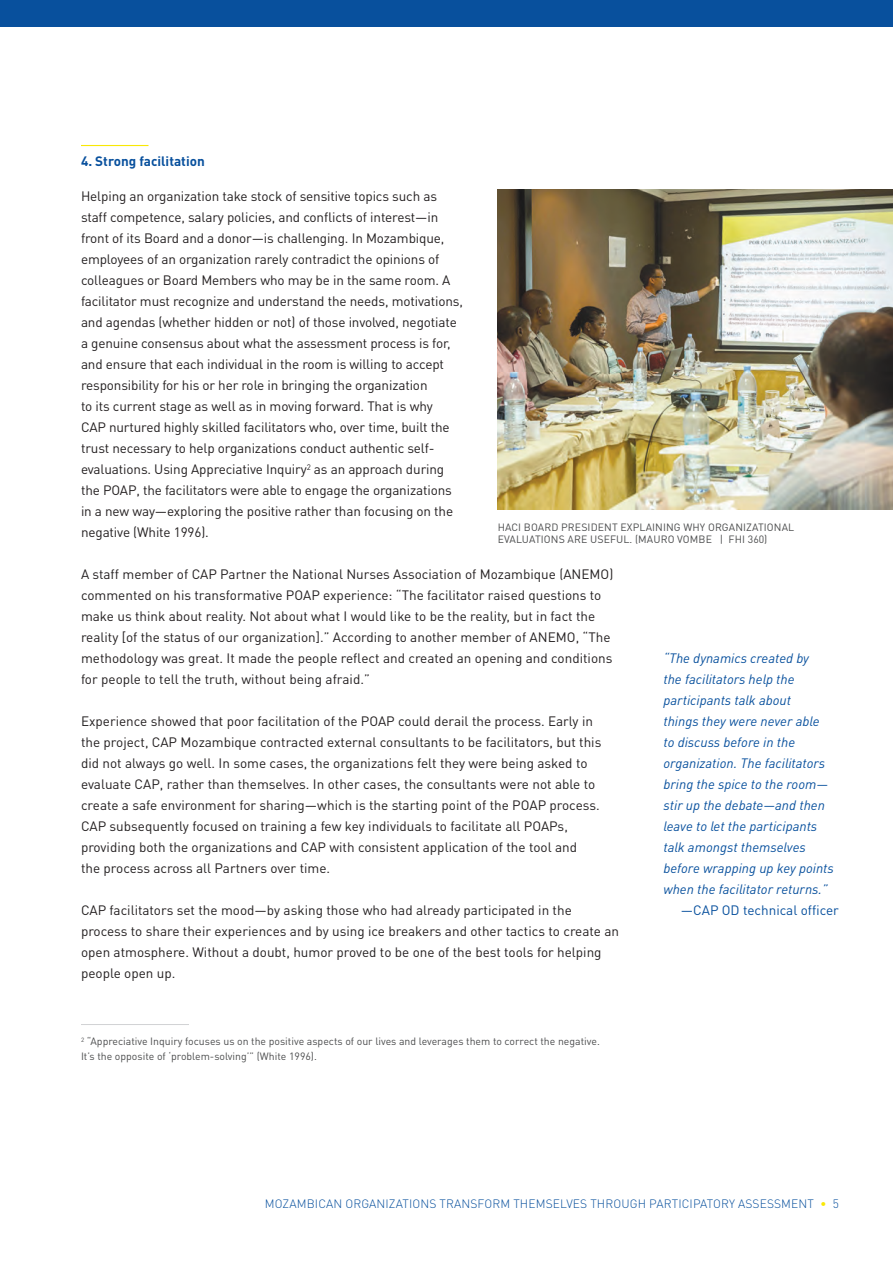
<style>
.page{position:relative;width:893px;height:1263px;background:#fff}
.page>*{position:absolute;margin:0;border:0;box-sizing:border-box;transform-origin:0 0}
.Body_Copy{font:13.5px/21px "DINOT";letter-spacing:-.01em;color:#231f20}
.Sidebar_Italics{font:italic 13.5px/21px "DINOT";color:#08509d}
.quotee{font:13.5px "DINOT";color:#08509d}
.Heading_2{font:700 13.5px "DINOT";color:#08509d}
.t1{font:300 12px "DINOT";letter-spacing:.01em;color:#08509d}
.footnote{font:10.5px/15px "DINOT";color:#4b4c4d}
.photo_caption{font:10.5px/12.6px "DINOT";letter-spacing:.01em;color:#4b4c4d}
.s1{color:#f9e806}
</style>
<div class="page">
<div style="left:0;top:0;width:893px;height:27px;background:#08509d"></div>
<hr style="left:81px;top:145px;width:67px;height:1px;background:#f9e806">
<img style="left:498px;top:189px;width:395px;height:320px">
<hr style="left:81px;top:1024px;width:108px;height:1px;background:#d1d2d4">
<p class="Heading_2" style="left:81px;top:152px;width:125px">4. Strong facilitation</p>
<p class="Body_Copy" style="left:81px;top:185px;width:384px">Helping an organization take stock of sensitive topics such as staff competence, salary policies, and conflicts of interest—in front of its Board and a donor—is challenging. In Mozambique, employees of an organization rarely contradict the opinions of colleagues or Board Members who may be in the same room. A facilitator must recognize and understand the needs, motivations, and agendas (whether hidden or not) of those involved, negotiate a genuine consensus about what the assessment process is for, and ensure that each individual in the room is willing to accept responsibility for his or her role in bringing the organization<br>to its current stage as well as in moving forward. That is why<br>CAP nurtured highly skilled facilitators who, over time, built the trust necessary to help organizations conduct authentic self&shy;evaluations. Using Appreciative Inquiry<sup>2</sup> as an approach during the POAP, the facilitators were able to engage the organizations in a new way—exploring the positive rather than focusing on the negative (White 1996).</p>
<p class="Body_Copy" style="left:81px;top:563px;width:534px">A staff member of CAP Partner the National Nurses Association of Mozambique (ANEMO) commented on his transformative POAP experience: “The facilitator raised questions to make us think about reality. Not about what I would like to be the reality, but in fact the reality [of the status of our organization].” According to another member of ANEMO, “The methodology was great. It made the people reflect and created an opening and conditions for people to tell the truth, without being afraid.”</p>
<p class="Body_Copy" style="left:81px;top:710px;width:522px">Experience showed that poor facilitation of the POAP could derail the process. Early in the project, CAP Mozambique contracted external consultants to be facilitators, but this did not always go well. In some cases, the organizations felt they were being asked to evaluate CAP, rather than themselves. In other cases, the consultants were not able to create a safe environment for sharing—which is the starting point of the POAP process.<br>CAP subsequently focused on training a few key individuals to facilitate all POAPs, providing both the organizations and CAP with consistent application of the tool and<br>the process across all Partners over time.</p>
<p class="Body_Copy" style="left:81px;top:899px;width:540px">CAP facilitators set the mood—by asking those who had already participated in the process to share their experiences and by using ice breakers and other tactics to create an open atmosphere. Without a doubt, humor proved to be one of the best tools for helping people open up.</p>
<p class="photo_caption" style="left:498px;top:520px;width:298px">HACI BOARD PRESIDENT EXPLAINING WHY ORGANIZATIONAL<br>EVALUATIONS ARE USEFUL. (MAURO VOMBE | FHI 360)</p>
<p class="Sidebar_Italics" style="left:663px;top:647px;width:172px">“The dynamics created by<br>the facilitators help the participants talk about<br>things they were never able to discuss before in the organization. The facilitators bring the spice to the room— stir up the debate—and then leave to let the participants talk amongst themselves before wrapping up key points when the facilitator returns.”</p>
<p class="quotee" style="left:681px;top:901px;width:160px">—CAP OD technical officer</p>
<p class="footnote" style="left:81px;top:1033px;width:520px"><sup>2</sup> “Appreciative Inquiry focuses us on the positive aspects of our lives and leverages them to correct the negative.<br>It’s the opposite of ‘problem-solving’” (White 1996).</p>
<p class="t1" style="left:265px;top:1196px;width:576px">MOZAMBICAN ORGANIZATIONS TRANSFORM THEMSELVES THROUGH PARTICIPATORY ASSESSMENT <span class="s1">•</span> 5</p>
</div>
